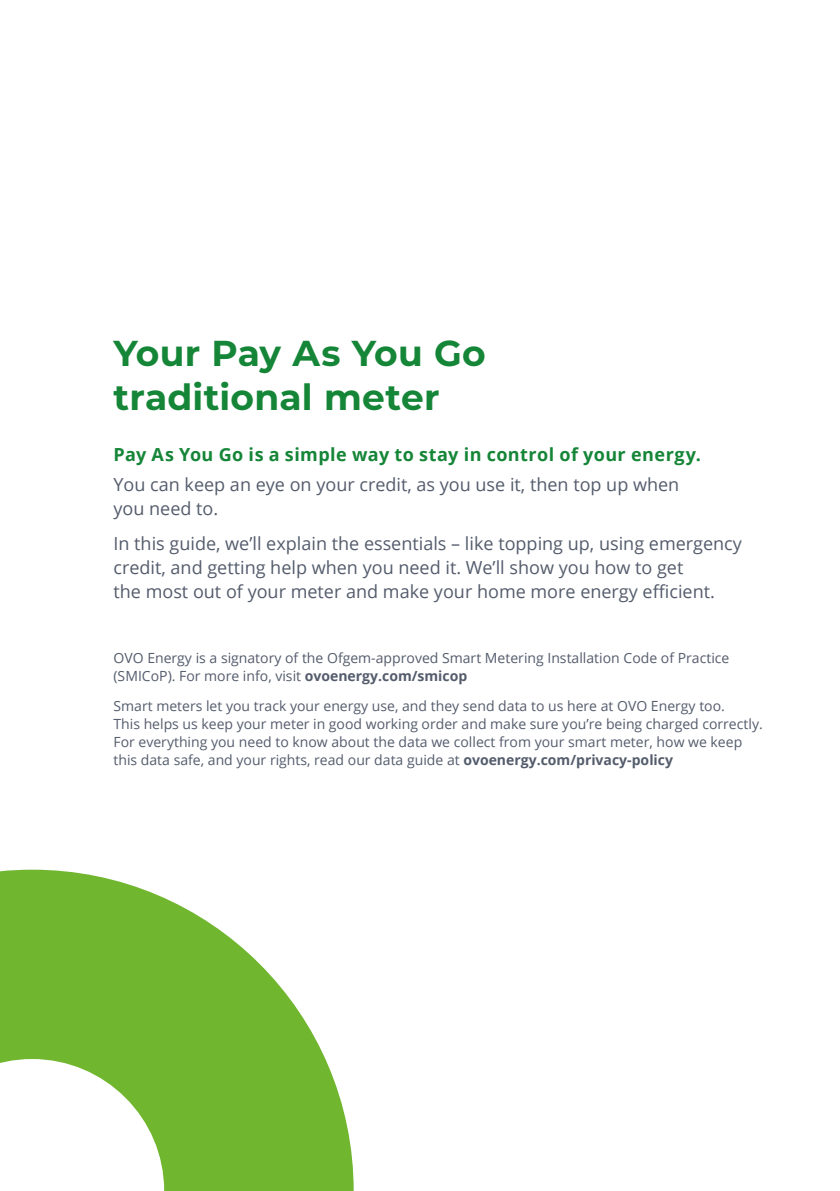
<style>
.page{position:relative;width:840px;height:1191px;background:#fff}
.page>*{position:absolute;margin:0;border:0;box-sizing:border-box;transform-origin:0 0}
.t1{font:700 36px/44px "Montserrat";letter-spacing:.005em;color:#158537}
.t2{font:18px/24px "Open Sans";color:#545c6c}
.t3{font:700 18px "Open Sans";letter-spacing:.025em;color:#158537}
.t4{font:14px/18px "Open Sans";color:#545c6c}
.s1{font-weight:700}
</style>
<div class="page">
<svg style="left:0;top:869px;width:353px;height:322px;fill:#70b62f"></svg>
<h1 class="t1" style="left:113px;top:329px;width:373px">Your Pay As You Go traditional meter</h1>
<p class="t3" style="left:113px;top:442px;width:588px">Pay As You Go is a simple way to stay in control of your energy.</p>
<p class="t2" style="left:113px;top:472px;width:567px">You can keep an eye on your credit, as you use it, then top up when you need to.</p>
<p class="t2" style="left:113px;top:531px;width:629px">In this guide, we’ll explain the essentials – like topping up, using emergency credit, and getting help when you need it. We’ll show you how to get<br>the most out of your meter and make your home more energy efficient.</p>
<p class="t4" style="left:113px;top:648px;width:617px">OVO Energy is a signatory of the Ofgem-approved Smart Metering Installation Code of Practice (SMICoP). For more info, visit <span class="s1">ovoenergy.com/smicop</span></p>
<p class="t4" style="left:113px;top:696px;width:650px">Smart meters let you track your energy use, and they send data to us here at OVO Energy too.<br>This helps us keep your meter in good working order and make sure you’re being charged correctly.<br>For everything you need to know about the data we collect from your smart meter, how we keep this data safe, and your rights, read our data guide at <span class="s1">ovoenergy.com/privacy-policy</span></p>
</div>
